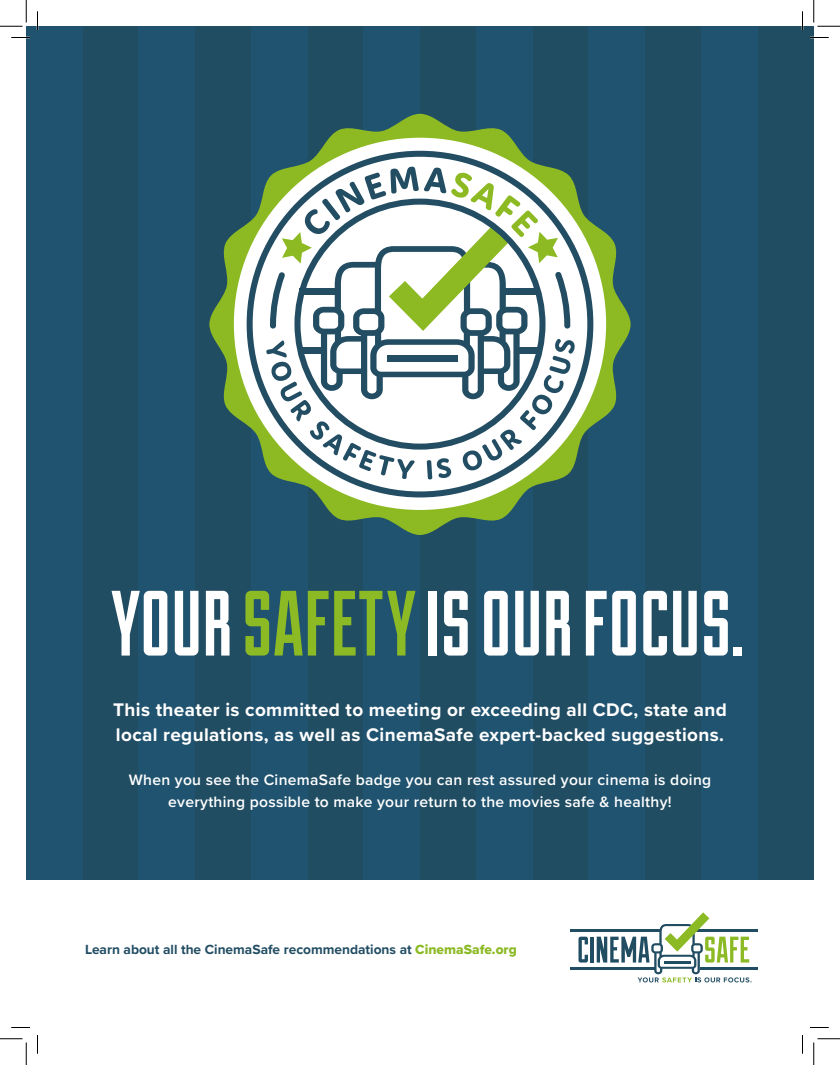
<style>
.page{position:relative;width:840px;height:1065px;background:#fff}
.page>*{position:absolute;margin:0;border:0;box-sizing:border-box;transform-origin:0 0}
.t1{font:92.5px "Duke Fill";color:#fff}
.Sub_head{font:700 18.88px/25px "Proxima Nova";letter-spacing:.02em;color:#fff}
.Sub_head-2{font:600 15.62px/22.5px "Proxima Nova";letter-spacing:.02em;color:#fff;text-align:center}
.t2{font:700 13.75px "Proxima Nova";color:#214d63}
.s1{color:#8cba24}
.s2{font-family:"Proxima Nova Extrabld";font-weight:400;color:#8cba24}
</style>
<div class="page">
<div style="left:26px;top:26px;width:788px;height:1013px;background:#214d63"></div>
<div style="left:26px;top:26px;width:56px;height:1013px;background:#20536f"></div>
<div style="left:139px;top:26px;width:56px;height:1013px;background:#20536f"></div>
<div style="left:251px;top:26px;width:57px;height:1013px;background:#20536f"></div>
<div style="left:364px;top:26px;width:56px;height:1013px;background:#20536f"></div>
<div style="left:476px;top:26px;width:56px;height:1013px;background:#20536f"></div>
<div style="left:589px;top:26px;width:56px;height:1013px;background:#20536f"></div>
<div style="left:701px;top:26px;width:57px;height:1013px;background:#20536f"></div>
<svg style="left:209px;top:114px;width:422px;height:421px"></svg>
<div style="left:234px;top:138px;width:372px;height:372px;background:#fff;border-radius:50%"></div>
<svg style="left:247px;top:151px;width:346px;height:346px"></svg>
<svg style="left:266px;top:166px;width:309px;height:314px"></svg>
<div style="left:26px;top:880px;width:788px;height:159px;background:#fff"></div>
<svg style="left:579px;top:937px;width:9px;height:26px"></svg>
<hr style="left:590px;top:937px;width:4px;height:26px;background:#214d63">
<hr style="left:570px;top:929px;width:90px;height:3px;background:#214d63">
<hr style="left:570px;top:967px;width:85px;height:3px;background:#214d63">
<hr style="left:694px;top:929px;width:64px;height:3px;background:#214d63">
<hr style="left:700px;top:967px;width:58px;height:3px;background:#214d63">
<svg style="left:597px;top:912px;width:155px;height:70px"></svg>
<svg style="left:11px;top:37px;width:19px;height:1px"></svg>
<svg style="left:810px;top:37px;width:19px;height:1px"></svg>
<svg style="left:11px;top:1027px;width:19px;height:1px"></svg>
<svg style="left:810px;top:1027px;width:19px;height:1px"></svg>
<svg style="left:37px;top:11px;width:1px;height:19px"></svg>
<svg style="left:37px;top:1035px;width:1px;height:19px"></svg>
<svg style="left:802px;top:11px;width:1px;height:19px"></svg>
<svg style="left:802px;top:1035px;width:1px;height:19px"></svg>
<svg style="left:0;top:0;width:27px;height:27px"></svg>
<svg style="left:0;top:1039px;width:27px;height:26px"></svg>
<svg style="left:814px;top:0;width:26px;height:27px"></svg>
<svg style="left:814px;top:1039px;width:26px;height:26px"></svg>
<p class="t1" style="left:111px;top:570px;width:634px">YOUR <span class="s1">SAFETY</span> IS OUR FOCUS.</p>
<p class="Sub_head" style="left:113px;top:697px;width:615px">This theater is committed to meeting or exceeding all CDC, state and local regulations, as well as CinemaSafe expert-backed suggestions.</p>
<p class="Sub_head-2" style="left:129px;top:768px;width:584px">When you see the CinemaSafe badge you can rest assured your cinema is doing everything possible to make your return to the movies safe &amp; healthy!</p>
<p class="t2" style="left:85px;top:939px;width:433px">Learn about all the CinemaSafe recommendations at <span class="s2">CinemaSafe.org</span></p>
</div>
